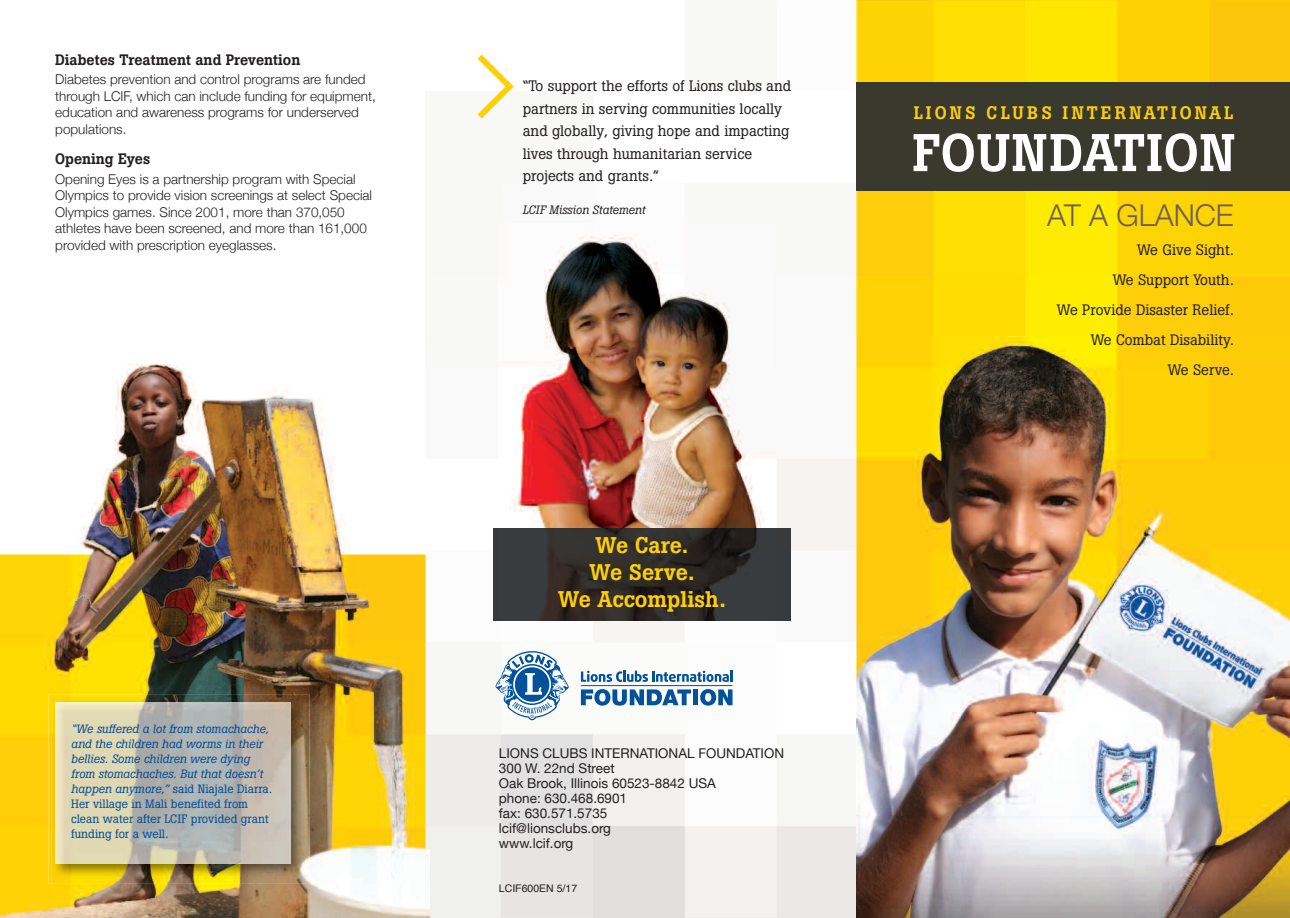
<style>
.page{position:relative;width:1290px;height:918px;background:#fff}
.page>*{position:absolute;margin:0;border:0;box-sizing:border-box;transform-origin:0 0}
.t1{font:500 52.5px "Boton";letter-spacing:.02em;color:#fff}
.t2{font:300 30px "Helvetica Neue";color:#6b5f5d}
.t3{font:500 22.5px/27px "Boton";color:#fece08;text-align:center}
.t4{font:500 18px "Boton";letter-spacing:.17em;color:#fece08}
.t5{font:15px/30px "Boton";color:#231f20;text-align:right}
.t6{font:500 15px "Boton";color:#231f20}
.t7{font:300 13.5px/16.5px "Helvetica Neue";color:#231f20}
.t8{font:13.5px/15px "Helvetica Neue";color:#231f20}
.t9{font:italic 12px/15px "Boton";color:#014d95}
.t10{font:italic 12px "Boton";color:#231f20}
.t11{font:10.5px "Helvetica";color:#231f20}
.s1{font-style:normal}
</style>
<div class="page">
<img style="left:430px;top:0;width:859px;height:918px">
<img style="left:0;top:363px;width:430px;height:555px">
<svg style="left:581px;top:671px;width:151px;height:11px"></svg>
<svg style="left:581px;top:689px;width:110px;height:17px"></svg>
<div style="left:693px;top:689px;width:5px;height:16px;background:#01529a"></div>
<svg style="left:700px;top:689px;width:32px;height:17px"></svg>
<hr style="left:581px;top:685px;width:151px;height:1px;background:#01529a">
<svg style="left:495px;top:651px;width:73px;height:69px"></svg>
<div style="left:856px;top:82px;width:433px;height:108px;background:#39392d"></div>
<img style="left:856px;top:336px;width:1px;height:377px">
<svg style="left:477px;top:55px;width:36px;height:63px"></svg>
<img style="left:856px;top:713px;width:1px;height:205px">
<img style="left:498px;top:223px;width:276px;height:306px">
<img style="left:494px;top:529px;width:296px;height:92px">
<img style="left:48px;top:695px;width:261px;height:189px">
<img style="left:55px;top:702px;width:235px;height:162px">
<p class="t6" style="left:55px;top:54px;width:247px">Diabetes Treatment and Prevention</p>
<p class="t7" style="left:55px;top:71px;width:322px">Diabetes prevention and control programs are funded through LCIF, which can include funding for equipment, education and awareness programs for underserved populations.</p>
<p class="t6" style="left:55px;top:153px;width:96px">Opening Eyes</p>
<p class="t7" style="left:55px;top:170px;width:318px">Opening Eyes is a partnership program with Special Olympics to provide vision screenings at select Special Olympics games. Since 2001, more than 370,050 athletes have been screened, and more than 161,000 provided with prescription eyeglasses.</p>
<p class="t9" style="left:71px;top:723px;width:202px">“We suffered a lot from stomachache, and the children had worms in their bellies. Some children were dying from stomachaches. But that doesn’t happen anymore,” <span class="s1">said Niajale Diarra.<br>Her village in Mali benefited from clean water after LCIF provided grant funding for a well.</span></p>
<p class="t5" style="left:522px;top:76px;width:270px;line-height:22.5px;text-align:left">“To support the efforts of Lions clubs and partners in serving communities locally and globally, giving hope and impacting lives through humanitarian service projects and grants.”</p>
<p class="t10" style="left:522px;top:206px;width:124px">LCIF Mission Statement</p>
<h3 class="t3" style="left:558px;top:534px;width:169px">We Care.<br>We Serve.<br>We Accomplish.</h3>
<p class="t8" style="left:499px;top:745px;width:287px">LIONS CLUBS INTERNATIONAL FOUNDATION<br>300 W. 22nd Street<br>Oak Brook, Illinois 60523-8842 USA<br>phone: 630.468.6901<br>fax: 630.571.5735<br>lcif@lionsclubs.org<br>www.lcif.org</p>
<p class="t11" style="left:499px;top:884px;width:80px">LCIF600EN 5/17</p>
<h3 class="t4" style="left:913px;top:106px;width:321px">LIONS CLUBS INTERNATIONAL</h3>
<h1 class="t1" style="left:912px;top:134px;width:324px">FOUNDATION</h1>
<h2 class="t2" style="left:1047px;top:197px;width:188px">at a gLanCE</h2>
<p class="t5" style="left:1056px;top:236px;width:178px">We Give Sight.<br>We Support Youth.<br>We Provide Disaster Relief.<br>We Combat Disability.<br>We Serve.</p>
</div>
